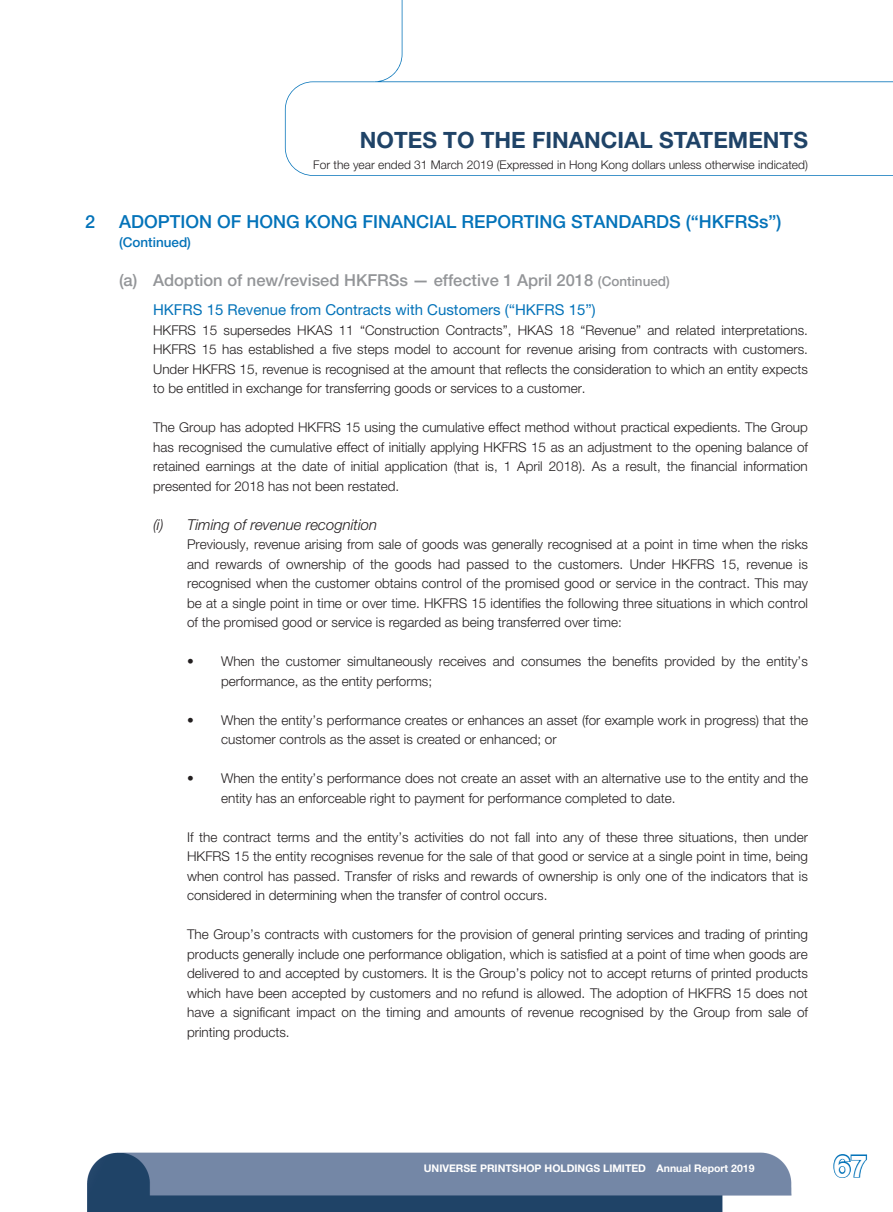
<style>
.page{position:relative;width:893px;height:1212px;background:#fff}
.page>*{position:absolute;margin:0;border:0;box-sizing:border-box;transform-origin:0 0}
.t1{font:700 30px "Helvetica Neue LT Std";color:#fff}
.t2{font:700 22.5px "Helvetica Neue LT Std";color:#1f4367}
.t3{font:500 18px "Helvetica Neue LT Std";color:#0473b9}
.t4{font:500 16.5px "Helvetica Neue LT Std";color:#939598}
.t5{font:15px "Helvetica Neue LT Std";color:#0473b9}
.t6{font:italic 300 15px "Helvetica Neue LT Std";color:#231f20}
.t7{font:300 13.5px/19.5px "Helvetica Neue LT Std";color:#231f20;text-align:justify}
.t8{font:500 13.5px "Helvetica Neue LT Std";color:#0473b9}
.t9{font:300 12px "Helvetica Neue LT Std";color:#231f20}
.t10{font:700 10.5px "Helvetica Neue LT Std";color:#fff}
.s1{font-size:13.5px}
</style>
<div class="page">
<img style="left:87px;top:1152px;width:705px;height:60px">
<svg style="left:833px;top:1154px;width:35px;height:24px"></svg>
<svg style="left:285px;top:81px;width:608px;height:95px"></svg>
<svg style="left:374px;top:0;width:519px;height:82px"></svg>
<h2 class="t2" style="left:360px;top:126px;width:449px">NOTES TO THE FINANCIAL STATEMENTS</h2>
<p class="t9" style="left:313px;top:157px;width:496px">For the year ended 31 March 2019 (Expressed in Hong Kong dollars unless otherwise indicated)</p>
<h3 class="t3" style="left:85px;top:210px;width:12px">2</h3>
<h3 class="t3" style="left:119px;top:210px;width:664px">ADOPTION OF HONG KONG FINANCIAL REPORTING STANDARDS (“HKFRSs”)</h3>
<p class="t8" style="left:119px;top:234px;width:74px">(Continued)</p>
<p class="t4" style="left:119px;top:270px;width:552px">(a) Adoption of new/revised HKFRSs — effective 1 April 2018 <span class="s1">(Continued)</span></p>
<p class="t5" style="left:153px;top:301px;width:444px">HKFRS 15 Revenue from Contracts with Customers (“HKFRS 15”)</p>
<p class="t7" style="left:153px;top:320px;width:656px">HKFRS 15 supersedes HKAS 11 “Construction Contracts”, HKAS 18 “Revenue” and related interpretations.<br>HKFRS 15 has established a five steps model to account for revenue arising from contracts with customers.<br>Under HKFRS 15, revenue is recognised at the amount that reflects the consideration to which an entity expects to be entitled in exchange for transferring goods or services to a customer.</p>
<p class="t7" style="left:153px;top:417px;width:656px">The Group has adopted HKFRS 15 using the cumulative effect method without practical expedients. The Group has recognised the cumulative effect of initially applying HKFRS 15 as an adjustment to the opening balance of retained earnings at the date of initial application (that is, 1 April 2018). As a result, the financial information presented for 2018 has not been restated.</p>
<p class="t6" style="left:153px;top:516px;width:226px">(i) Timing of revenue recognition</p>
<p class="t7" style="left:187px;top:534px;width:622px">Previously, revenue arising from sale of goods was generally recognised at a point in time when the risks and rewards of ownership of the goods had passed to the customers. Under HKFRS 15, revenue is recognised when the customer obtains control of the promised good or service in the contract. This may be at a single point in time or over time. HKFRS 15 identifies the following three situations in which control of the promised good or service is regarded as being transferred over time:</p>
<p class="t7" style="left:221px;top:651px;width:588px;text-indent:-34px">• When the customer simultaneously receives and consumes the benefits provided by the entity’s performance, as the entity performs;</p>
<p class="t7" style="left:221px;top:710px;width:588px;text-indent:-34px">• When the entity’s performance creates or enhances an asset (for example work in progress) that the customer controls as the asset is created or enhanced; or</p>
<p class="t7" style="left:221px;top:768px;width:588px;text-indent:-34px">• When the entity’s performance does not create an asset with an alternative use to the entity and the entity has an enforceable right to payment for performance completed to date.</p>
<p class="t7" style="left:187px;top:827px;width:622px">If the contract terms and the entity’s activities do not fall into any of these three situations, then under HKFRS 15 the entity recognises revenue for the sale of that good or service at a single point in time, being when control has passed. Transfer of risks and rewards of ownership is only one of the indicators that is considered in determining when the transfer of control occurs.</p>
<p class="t7" style="left:187px;top:924px;width:622px">The Group’s contracts with customers for the provision of general printing services and trading of printing products generally include one performance obligation, which is satisfied at a point of time when goods are delivered to and accepted by customers. It is the Group’s policy not to accept returns of printed products which have been accepted by customers and no refund is allowed. The adoption of HKFRS 15 does not have a significant impact on the timing and amounts of revenue recognised by the Group from sale of printing products.</p>
<p class="t10" style="left:424px;top:1161px;width:332px">UNIVERSE PRINTSHOP HOLDINGS LIMITED Annual Report 2019</p>
<h1 class="t1" style="left:834px;top:1147px;width:35px">67</h1>
</div>
